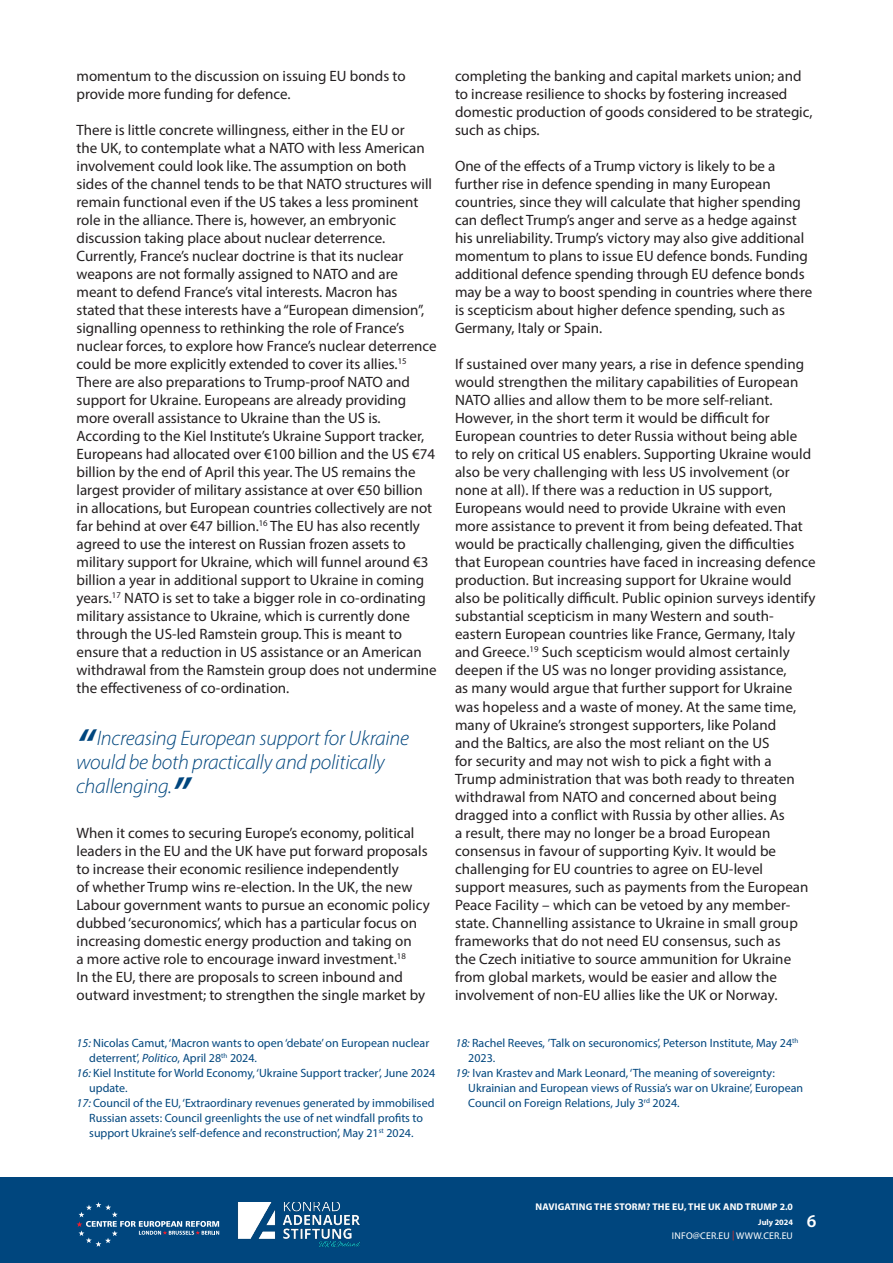
<style>
.page{position:relative;width:893px;height:1263px;background:#fff}
.page>*{position:absolute;margin:0;border:0;box-sizing:border-box;transform-origin:0 0}
.t1{font:italic 300 21px/24px "Myriad Pro";letter-spacing:-.01em;color:#00467e}
.t2{font:600 18px "Myriad Pro";color:#fff}
.Body_Copy{font:15px/18px "Myriad Pro";color:#231f20}
.Footnotes{font:12px/15px "Myriad Pro";color:#00467e}
.t3{font:700 9.75px "Myriad Pro";letter-spacing:.02em;color:#fff}
.t4{font:9.75px "Myriad Pro";letter-spacing:.02em;color:#fff}
.t5{font:700 8.25px "Myriad Pro";color:#fff}
.s1{font-weight:600;font-size:45px}
.s2{font-style:italic}
.s3{color:#ee2e22}
</style>
<div class="page">
<div style="left:0;top:1178px;width:893px;height:85px;background:#00467e"></div>
<svg style="left:77px;top:1202px;width:142px;height:45px"></svg>
<img style="left:237px;top:1202px;width:123px;height:46px">
<p class="Body_Copy" style="left:77px;top:67px;width:331px">momentum to the discussion on issuing EU bonds to provide more funding for defence.</p>
<p class="Body_Copy" style="left:77px;top:121px;width:362px">There is little concrete willingness, either in the EU or<br>the UK, to contemplate what a NATO with less American involvement could look like. The assumption on both sides of the channel tends to be that NATO structures will remain functional even if the US takes a less prominent role in the alliance. There is, however, an embryonic discussion taking place about nuclear deterrence.<br>Currently, France’s nuclear doctrine is that its nuclear weapons are not formally assigned to NATO and are meant to defend France’s vital interests. Macron has stated that these interests have a “European dimension”, signalling openness to rethinking the role of France’s nuclear forces, to explore how France’s nuclear deterrence could be more explicitly extended to cover its allies.<sup>15<br></sup>There are also preparations to Trump-proof NATO and support for Ukraine. Europeans are already providing more overall assistance to Ukraine than the US is.<br>According to the Kiel Institute’s Ukraine Support tracker, Europeans had allocated over €100 billion and the US €74 billion by the end of April this year. The US remains the largest provider of military assistance at over €50 billion in allocations, but European countries collectively are not far behind at over €47 billion.<sup>16</sup> The EU has also recently agreed to use the interest on Russian frozen assets to military support for Ukraine, which will funnel around €3 billion a year in additional support to Ukraine in coming years.<sup>17</sup> NATO is set to take a bigger role in co-ordinating military assistance to Ukraine, which is currently done through the US-led Ramstein group. This is meant to ensure that a reduction in US assistance or an American withdrawal from the Ramstein group does not undermine the effectiveness of co-ordination.</p>
<p class="t1" style="left:76px;top:726px;width:334px"><span class="s1">“</span>Increasing European support for Ukraine would be both practically and politically challenging.<span class="s1">”</span></p>
<p class="Body_Copy" style="left:77px;top:823px;width:355px">When it comes to securing Europe’s economy, political leaders in the EU and the UK have put forward proposals to increase their economic resilience independently<br>of whether Trump wins re-election. In the UK, the new Labour government wants to pursue an economic policy dubbed ‘securonomics’, which has a particular focus on increasing domestic energy production and taking on<br>a more active role to encourage inward investment.<sup>18<br></sup>In the EU, there are proposals to screen inbound and outward investment; to strengthen the single market by</p>
<p class="Footnotes" style="left:89px;top:1035px;width:341px;text-indent:-13px"><span class="s2">15:</span> Nicolas Camut, ‘Macron wants to open ‘debate’ on European nuclear deterrent’, <span class="s2">Politico</span>, April 28<sup>th</sup> 2024.</p>
<p class="Footnotes" style="left:89px;top:1065px;width:348px;text-indent:-13px"><span class="s2">16:</span> Kiel Institute for World Economy, ‘Ukraine Support tracker’, June 2024 update.</p>
<p class="Footnotes" style="left:89px;top:1095px;width:347px;text-indent:-13px"><span class="s2">17:</span> Council of the EU, ‘Extraordinary revenues generated by immobilised<br>Russian assets: Council greenlights the use of net windfall profits to support Ukraine’s self-defence and reconstruction’, May 21<sup>st</sup> 2024.</p>
<p class="Body_Copy" style="left:455px;top:67px;width:359px">completing the banking and capital markets union; and to increase resilience to shocks by fostering increased domestic production of goods considered to be strategic, such as chips.</p>
<p class="Body_Copy" style="left:455px;top:157px;width:359px">One of the effects of a Trump victory is likely to be a further rise in defence spending in many European countries, since they will calculate that higher spending can deflect Trump’s anger and serve as a hedge against his unreliability. Trump’s victory may also give additional momentum to plans to issue EU defence bonds. Funding additional defence spending through EU defence bonds may be a way to boost spending in countries where there is scepticism about higher defence spending, such as Germany, Italy or Spain.</p>
<p class="Body_Copy" style="left:455px;top:355px;width:362px">If sustained over many years, a rise in defence spending would strengthen the military capabilities of European NATO allies and allow them to be more self-reliant.<br>However, in the short term it would be difficult for European countries to deter Russia without being able<br>to rely on critical US enablers. Supporting Ukraine would also be very challenging with less US involvement (or none at all). If there was a reduction in US support, Europeans would need to provide Ukraine with even more assistance to prevent it from being defeated. That would be practically challenging, given the difficulties that European countries have faced in increasing defence production. But increasing support for Ukraine would also be politically difficult. Public opinion surveys identify substantial scepticism in many Western and south&shy;eastern European countries like France, Germany, Italy and Greece.<sup>19</sup> Such scepticism would almost certainly deepen if the US was no longer providing assistance,<br>as many would argue that further support for Ukraine was hopeless and a waste of money. At the same time, many of Ukraine’s strongest supporters, like Poland<br>and the Baltics, are also the most reliant on the US<br>for security and may not wish to pick a fight with a Trump administration that was both ready to threaten withdrawal from NATO and concerned about being dragged into a conflict with Russia by other allies. As<br>a result, there may no longer be a broad European consensus in favour of supporting Kyiv. It would be challenging for EU countries to agree on EU-level support measures, such as payments from the European Peace Facility – which can be vetoed by any member&shy;state. Channelling assistance to Ukraine in small group frameworks that do not need EU consensus, such as<br>the Czech initiative to source ammunition for Ukraine from global markets, would be easier and allow the involvement of non-EU allies like the UK or Norway.</p>
<p class="Footnotes" style="left:468px;top:1035px;width:332px;text-indent:-13px"><span class="s2">18:</span> Rachel Reeves, ’Talk on securonomics’, Peterson Institute, May 24<sup>th<br></sup>2023.</p>
<p class="Footnotes" style="left:468px;top:1065px;width:336px;text-indent:-13px"><span class="s2">19:</span> Ivan Krastev and Mark Leonard, ‘The meaning of sovereignty:<br>Ukrainian and European views of Russia’s war on Ukraine’, European<br>Council on Foreign Relations, July 3<sup>rd</sup> 2024.</p>
<p class="t3" style="left:535px;top:1200px;width:259px">NAVIGATING THE STORM? THE EU, THE UK AND TRUMP 2.0</p>
<p class="t5" style="left:758px;top:1217px;width:36px">July 2024</p>
<p class="t4" style="left:672px;top:1229px;width:123px">INFO@CER.EU <span class="s3">|</span> WWW.CER.EU</p>
<p class="t2" style="left:807px;top:1210px;width:11px">6</p>
</div>
